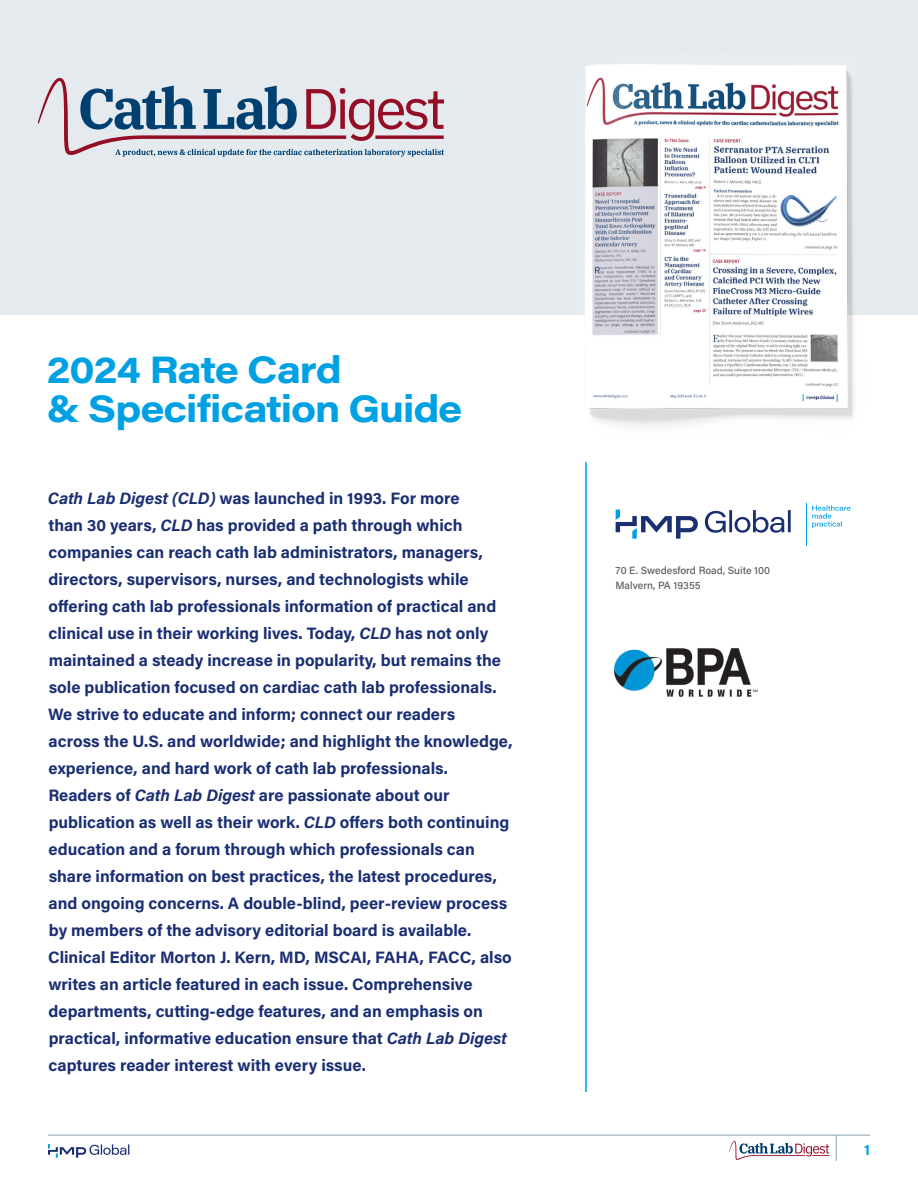
<style>
.page{position:relative;width:918px;height:1188px;background:#fff}
.page>*{position:absolute;margin:0;border:0;box-sizing:border-box;transform-origin:0 0}
.t1{font:700 37.5px/39px "Acumin Pro Wide";letter-spacing:-.03em;color:#00a1e3}
.t2{font:700 16.5px/27px "Acumin Pro";color:#1a2e72}
.t3{font:700 15px "Acumin Pro";color:#00a1e3}
.t4{font:500 10.5px/15px "Acumin Pro";color:#57585a}
.s1{font-style:italic}
</style>
<div class="page">
<hr style="left:48px;top:1135px;width:822px;height:1px;background:#8aa1ad">
<svg style="left:836px;top:1135px;width:1px;height:26px"></svg>
<svg style="left:729px;top:1141px;width:100px;height:19px"></svg>
<svg style="left:48px;top:1144px;width:81px;height:14px"></svg>
<img style="left:613px;top:648px;width:145px;height:49px">
<hr style="left:585px;top:462px;width:2px;height:630px;background:#00a1e3">
<div style="left:0;top:0;width:918px;height:315px;background:#e4eaee"></div>
<svg style="left:38px;top:78px;width:406px;height:79px"></svg>
<hr style="left:806px;top:503px;width:1px;height:43px;background:#00a1e3">
<svg style="left:812px;top:505px;width:39px;height:23px"></svg>
<svg style="left:616px;top:510px;width:175px;height:29px"></svg>
<img style="left:585px;top:64px;width:269px;height:363px">
<h1 class="t1" style="left:47px;top:349px;width:417px">2024 Rate Card<br>&amp; Specification Guide</h1>
<p class="t2" style="left:48px;top:484px;width:466px"><span class="s1">Cath Lab Digest (CLD)</span> was launched in 1993. For more<br>than 30 years, <span class="s1">CLD</span> has provided a path through which companies can reach cath lab administrators, managers, directors, supervisors, nurses, and technologists while offering cath lab professionals information of practical and clinical use in their working lives. Today, <span class="s1">CLD</span> has not only maintained a steady increase in popularity, but remains the sole publication focused on cardiac cath lab professionals.<br>We strive to educate and inform; connect our readers<br>across the U.S. and worldwide; and highlight the knowledge, experience, and hard work of cath lab professionals.<br>Readers of <span class="s1">Cath Lab Digest</span> are passionate about our publication as well as their work. <span class="s1">CLD</span> offers both continuing education and a forum through which professionals can share information on best practices, the latest procedures, and ongoing concerns. A double-blind, peer-review process by members of the advisory editorial board is available.<br>Clinical Editor Morton J. Kern, MD, MSCAI, FAHA, FACC, also writes an article featured in each issue. Comprehensive departments, cutting-edge features, and an emphasis on practical, informative education ensure that <span class="s1">Cath Lab Digest </span>captures reader interest with every issue.</p>
<p class="t4" style="left:616px;top:562px;width:156px">70 E. Swedesford Road, Suite 100<br>Malvern, PA 19355</p>
<p class="t3" style="left:864px;top:1139px;width:7px">1</p>
</div>
